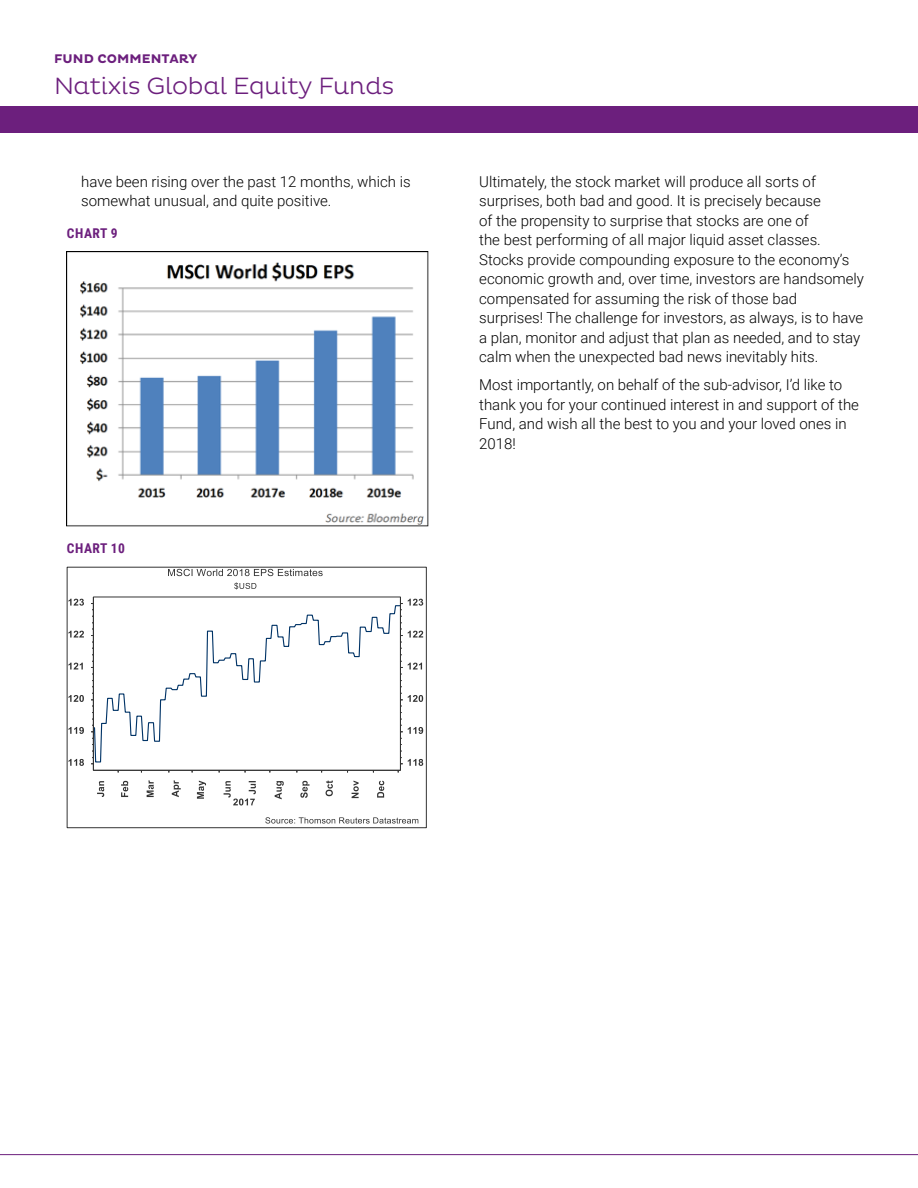
<style>
.page{position:relative;width:918px;height:1188px;background:#fff}
.page>*{position:absolute;margin:0;border:0;box-sizing:border-box;transform-origin:0 0}
.headline_header_sub{font:300 24px "Pluto";letter-spacing:-.01em;color:#6c1f7d}
.text{font:300 15px/19.5px "Roboto";color:#000}
.t1{font:700 13.5px "Roboto Condensed";letter-spacing:.035em;color:#6c1f7d}
.caps_header_sub_page{font:700 12.75px "Pluto";letter-spacing:.005em;color:#6c1f7d}
</style>
<div class="page">
<img style="left:67px;top:251px;width:362px;height:275px">
<div style="left:67px;top:567px;width:360px;height:261px;border:1px solid #333"></div>
<svg style="left:265px;top:817px;width:153px;height:7px"></svg>
<svg style="left:168px;top:569px;width:155px;height:7px"></svg>
<svg style="left:234px;top:582px;width:22px;height:8px"></svg>
<svg style="left:95px;top:605px;width:304px;height:158px"></svg>
<hr style="left:93px;top:770px;width:307px;height:1px;background:#333">
<svg style="left:97px;top:781px;width:7px;height:16px"></svg>
<svg style="left:121px;top:781px;width:7px;height:16px"></svg>
<svg style="left:147px;top:780px;width:7px;height:17px"></svg>
<svg style="left:172px;top:780px;width:9px;height:17px"></svg>
<svg style="left:197px;top:781px;width:9px;height:18px"></svg>
<svg style="left:275px;top:781px;width:9px;height:18px"></svg>
<svg style="left:300px;top:781px;width:10px;height:17px"></svg>
<svg style="left:326px;top:781px;width:7px;height:15px"></svg>
<svg style="left:352px;top:781px;width:7px;height:17px"></svg>
<svg style="left:377px;top:781px;width:7px;height:17px"></svg>
<svg style="left:224px;top:781px;width:32px;height:25px"></svg>
<hr style="left:400px;top:597px;width:1px;height:173px;background:#333">
<svg style="left:398px;top:751px;width:25px;height:21px"></svg>
<svg style="left:401px;top:719px;width:22px;height:26px"></svg>
<svg style="left:401px;top:693px;width:22px;height:20px"></svg>
<svg style="left:401px;top:655px;width:21px;height:32px"></svg>
<svg style="left:401px;top:623px;width:22px;height:26px"></svg>
<svg style="left:401px;top:599px;width:22px;height:11px"></svg>
<hr style="left:93px;top:597px;width:1px;height:173px;background:#333">
<svg style="left:91px;top:732px;width:2px;height:13px"></svg>
<svg style="left:91px;top:700px;width:2px;height:13px"></svg>
<svg style="left:92px;top:674px;width:1px;height:13px"></svg>
<svg style="left:91px;top:655px;width:2px;height:13px"></svg>
<svg style="left:91px;top:623px;width:2px;height:13px"></svg>
<svg style="left:68px;top:759px;width:16px;height:7px"></svg>
<svg style="left:68px;top:727px;width:16px;height:7px"></svg>
<svg style="left:68px;top:695px;width:16px;height:7px"></svg>
<svg style="left:68px;top:663px;width:15px;height:7px"></svg>
<svg style="left:68px;top:631px;width:16px;height:7px"></svg>
<svg style="left:68px;top:599px;width:16px;height:7px"></svg>
<hr style="left:0;top:1154px;width:918px;height:1px;background:#6c1f7d">
<div style="left:1px;top:106px;width:917px;height:27px;background:#6c1f7d"></div>
<p class="caps_header_sub_page" style="left:54px;top:51px;width:145px">FUND COMMENTARY</p>
<p class="headline_header_sub" style="left:54px;top:73px;width:342px">Natixis Global Equity Funds</p>
<p class="text" style="left:81px;top:171px;width:331px">have been rising over the past 12 months, which is somewhat unusual, and quite positive.</p>
<p class="t1" style="left:67px;top:224px;width:52px">CHART 9</p>
<p class="t1" style="left:67px;top:539px;width:59px">CHART 10</p>
<p class="text" style="left:479px;top:171px;width:386px">Ultimately, the stock market will produce all sorts of surprises, both bad and good. It is precisely because<br>of the propensity to surprise that stocks are one of<br>the best performing of all major liquid asset classes.<br>Stocks provide compounding exposure to the economy’s economic growth and, over time, investors are handsomely compensated for assuming the risk of those bad surprises! The challenge for investors, as always, is to have a plan, monitor and adjust that plan as needed, and to stay calm when the unexpected bad news inevitably hits.</p>
<p class="text" style="left:479px;top:375px;width:381px">Most importantly, on behalf of the sub-advisor, I’d like to thank you for your continued interest in and support of the Fund, and wish all the best to you and your loved ones in 2018!</p>
</div>
